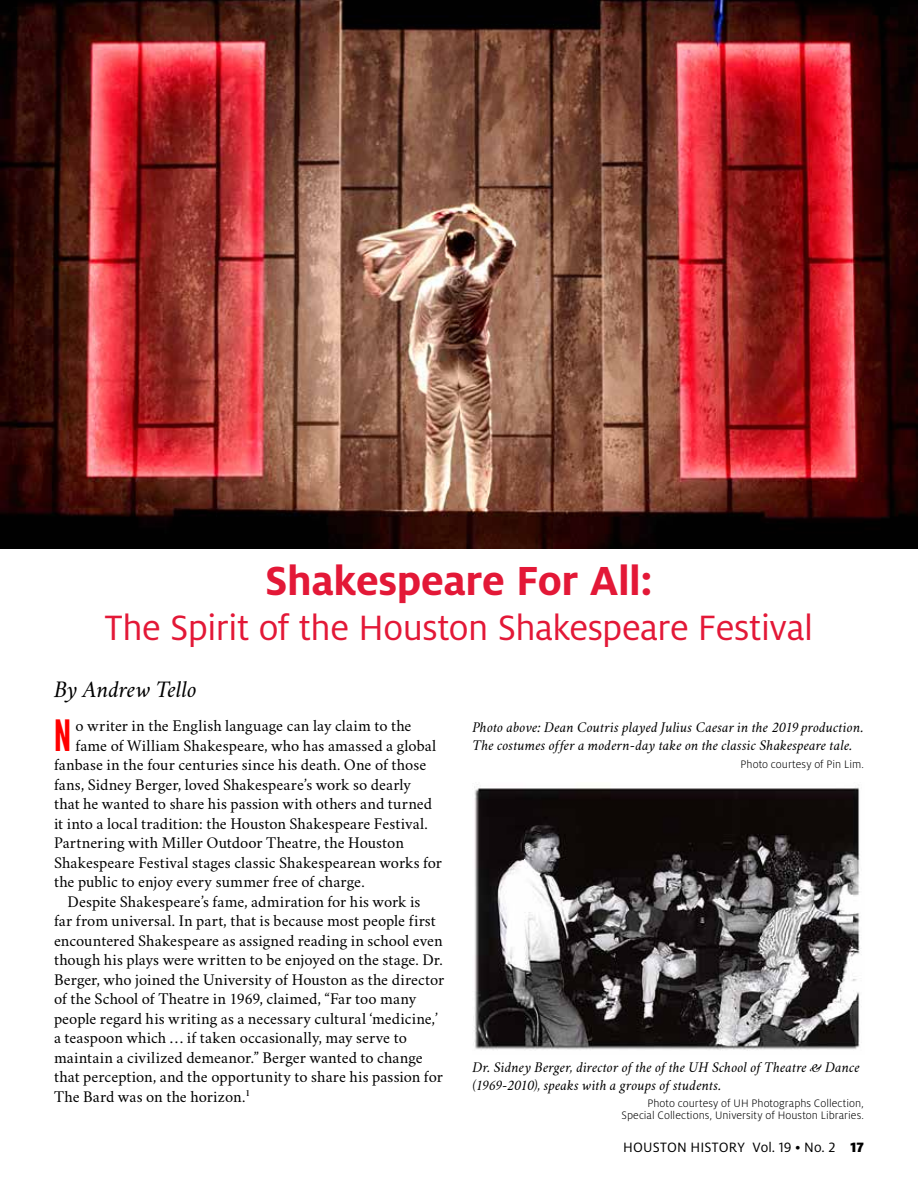
<style>
.page{position:relative;width:918px;height:1188px;background:#fff}
.page>*{position:absolute;margin:0;border:0;box-sizing:border-box;transform-origin:0 0}
.t1{font:700 45px "Milo OT";letter-spacing:-.01em;color:#e31837}
.t2{font:43.05px "League Gothic";color:#f00}
.t3{font:39px "Milo OT";letter-spacing:-.015em;color:#e31837}
.t4{font:italic 24px "Crimson";letter-spacing:-.005em;color:#000}
.t5{font:16.5px "Crimson";letter-spacing:.005em;color:#000}
.t6{font:italic 15px/18px "Crimson";letter-spacing:.005em;color:#000}
.t7{font:15px "Milo OT";letter-spacing:.01em;color:#000}
.t8{font:300 12px/12px "Milo OT";letter-spacing:.005em;color:#000;text-align:right}
.s1{font-weight:900}
</style>
<div class="page">
<img style="left:1px;top:0;width:917px;height:548px">
<img style="left:473px;top:784px;width:388px;height:267px">
<h1 class="t1" style="left:265px;top:556px;width:389px">Shakespeare For All:</h1>
<h3 class="t3" style="left:105px;top:607px;width:710px">The Spirit of the Houston Shakespeare Festival</h3>
<h3 class="t4" style="left:54px;top:674px;width:144px">By Andrew Tello</h3>
<h2 class="t2" style="left:54px;top:710px;width:18px">N</h2>
<p class="t5" style="left:75px;top:713px;width:338px">o writer in the English language can lay claim to the</p>
<p class="t5" style="left:75px;top:732px;width:362px">fame of William Shakespeare, who has amassed a global</p>
<p class="t5" style="left:54px;top:752px;width:374px">fanbase in the four centuries since his death. One of those</p>
<p class="t5" style="left:54px;top:771px;width:359px">fans, Sidney Berger, loved Shakespeare’s work so dearly</p>
<p class="t5" style="left:54px;top:791px;width:380px">that he wanted to share his passion with others and turned</p>
<p class="t5" style="left:54px;top:810px;width:375px">it into a local tradition: the Houston Shakespeare Festival.</p>
<p class="t5" style="left:54px;top:830px;width:351px">Partnering with Miller Outdoor Theatre, the Houston</p>
<p class="t5" style="left:54px;top:849px;width:390px">Shakespeare Festival stages classic Shakespearean works for</p>
<p class="t5" style="left:54px;top:869px;width:312px">the public to enjoy every summer free of charge.</p>
<p class="t5" style="left:68px;top:888px;width:354px">Despite Shakespeare’s fame, admiration for his work is</p>
<p class="t5" style="left:54px;top:908px;width:383px">far from universal. In part, that is because most people first</p>
<p class="t5" style="left:54px;top:927px;width:390px">encountered Shakespeare as assigned reading in school even</p>
<p class="t5" style="left:54px;top:947px;width:390px">though his plays were written to be enjoyed on the stage. Dr.</p>
<p class="t5" style="left:54px;top:966px;width:392px">Berger, who joined the University of Houston as the director</p>
<p class="t5" style="left:54px;top:986px;width:364px">of the School of Theatre in 1969, claimed, “Far too many</p>
<p class="t5" style="left:54px;top:1005px;width:385px">people regard his writing as a necessary cultural ‘medicine,’</p>
<p class="t5" style="left:54px;top:1025px;width:354px">a teaspoon which … if taken occasionally, may serve to</p>
<p class="t5" style="left:54px;top:1044px;width:370px">maintain a civilized demeanor.” Berger wanted to change</p>
<p class="t5" style="left:54px;top:1064px;width:390px">that perception, and the opportunity to share his passion for</p>
<p class="t5" style="left:54px;top:1083px;width:198px">The Bard was on the horizon.<sup>1</sup></p>
<p class="t6" style="left:472px;top:718px;width:393px">Photo above: Dean Coutris played Julius Caesar in the 2019 production.<br>The costumes offer a modern-day take on the classic Shakespeare tale.</p>
<p class="t8" style="left:741px;top:758px;width:125px">Photo courtesy of Pin Lim.</p>
<p class="t6" style="left:472px;top:1058px;width:389px">Dr. Sidney Berger, director of the of the UH School of Theatre &amp; Dance (1969-2010), speaks with a groups of students.</p>
<p class="t8" style="left:621px;top:1098px;width:244px">Photo courtesy of UH Photographs Collection,<br>Special Collections, University of Houston Libraries.</p>
<p class="t7" style="left:623px;top:1139px;width:242px">HOUSTON HISTORY Vol. 19 • No. 2 <span class="s1">17</span></p>
</div>
